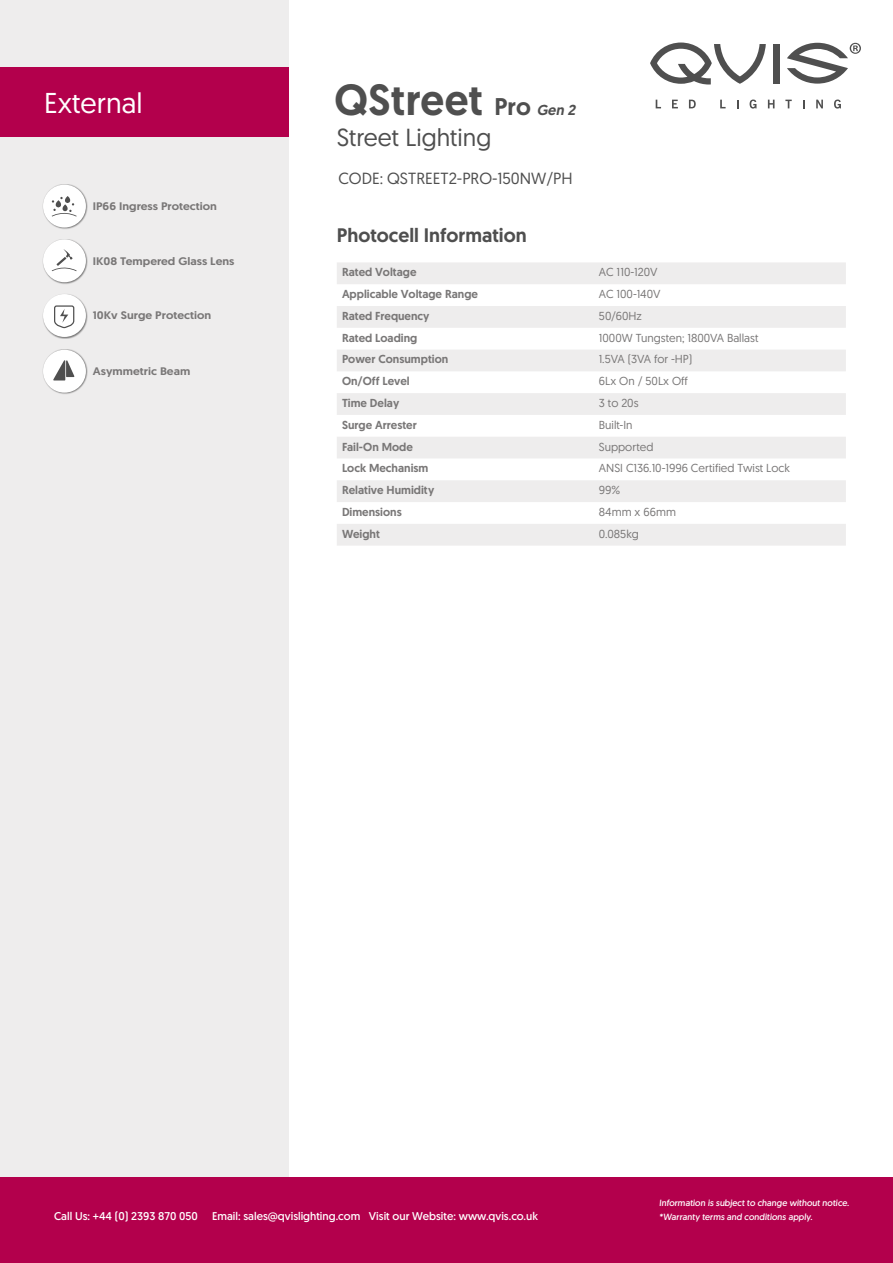
<style>
.page{position:relative;width:893px;height:1263px;background:#fff}
.page>*{position:absolute;margin:0;border:0;box-sizing:border-box;transform-origin:0 0}
.t1{font:500 43.5px "Geomanist";letter-spacing:.01em;color:#4f4f4f}
.t2{font:28.65px "Geomanist";color:#fff}
.t3{font:24.6px "Geomanist";color:#4f4f4f}
.t4{font:500 19.5px "Geomanist";color:#4f4f4f}
.t5{font:16.2px "Geomanist";color:#4f4f4f}
.t6{font:500 11.55px "Geomanist";color:#797777}
.t7{font:11.55px "Geomanist";color:#797777}
.t8{font:11.25px "Geomanist";color:#fff}
.t9{font:500 10.95px "Geomanist";color:#797777;scale:1.1 1}
.t10{font:9px/13.5px "Geomanist";color:#fff}
.s1{font-size:24.15px}
.s2{font-style:italic;font-size:14.4px}
</style>
<div class="page">
<div style="left:0;top:0;width:288px;height:1212px;background:#eeeded"></div>
<div style="left:0;top:1178px;width:893px;height:85px;background:#b3004c"></div>
<div style="left:0;top:67px;width:288px;height:69px;background:#b3004c"></div>
<svg style="left:773px;top:44px;width:6px;height:39px"></svg>
<svg style="left:650px;top:43px;width:116px;height:42px"></svg>
<svg style="left:787px;top:43px;width:74px;height:41px"></svg>
<svg style="left:656px;top:100px;width:5px;height:8px"></svg>
<svg style="left:672px;top:100px;width:6px;height:8px"></svg>
<svg style="left:689px;top:100px;width:7px;height:8px"></svg>
<svg style="left:720px;top:100px;width:6px;height:8px"></svg>
<svg style="left:750px;top:100px;width:6px;height:9px"></svg>
<svg style="left:768px;top:100px;width:6px;height:8px"></svg>
<svg style="left:785px;top:100px;width:7px;height:8px"></svg>
<svg style="left:816px;top:100px;width:7px;height:8px"></svg>
<svg style="left:834px;top:100px;width:7px;height:9px"></svg>
<svg style="left:337px;top:262px;width:509px;height:153px;fill:#eeeded"></svg>
<svg style="left:337px;top:437px;width:509px;height:109px"></svg>
<div style="left:337px;top:480px;width:509px;height:22px;background:#eeeded"></div>
<div style="left:42px;top:184px;width:46px;height:45px;background:#000;opacity:.5"></div>
<div style="left:43px;top:185px;width:43px;height:43px;background:#fff;border-radius:50%"></div>
<div style="left:42px;top:239px;width:46px;height:45px;background:#000;opacity:.5"></div>
<div style="left:43px;top:239px;width:43px;height:43px;background:#fff;border-radius:50%"></div>
<div style="left:42px;top:294px;width:46px;height:45px;background:#000;opacity:.5"></div>
<div style="left:43px;top:294px;width:43px;height:43px;background:#fff;border-radius:50%"></div>
<div style="left:42px;top:349px;width:46px;height:46px;background:#000;opacity:.5"></div>
<div style="left:43px;top:350px;width:43px;height:43px;background:#fff;border-radius:50%"></div>
<svg style="left:52px;top:196px;width:25px;height:21px"></svg>
<svg style="left:52px;top:249px;width:25px;height:22px"></svg>
<svg style="left:54px;top:305px;width:21px;height:24px"></svg>
<svg style="left:53px;top:360px;width:21px;height:20px"></svg>
<h2 class="t2" style="left:44px;top:84px;width:100px">External</h2>
<p class="t9" style="left:93px;top:199px;width:114px">IP66 Ingress Protection</p>
<p class="t9" style="left:93px;top:254px;width:130px">IK08 Tempered Glass Lens</p>
<p class="t9" style="left:93px;top:308px;width:109px">10Kv Surge Protection</p>
<p class="t9" style="left:93px;top:364px;width:90px">Asymmetric Beam</p>
<h1 class="t1" style="left:335px;top:71px;width:245px">QStreet <span class="s1">Pro</span> <span class="s2">Gen 2</span></h1>
<h3 class="t3" style="left:337px;top:121px;width:156px">Street Lighting</h3>
<h3 class="t5" style="left:338px;top:168px;width:236px">CODE: QSTREET2-PRO-150NW/PH</h3>
<h3 class="t4" style="left:337px;top:222px;width:191px">Photocell Information</h3>
<p class="t6" style="left:342px;top:265px;width:76px">Rated Voltage</p>
<p class="t7" style="left:599px;top:265px;width:60px">AC 110-120V</p>
<p class="t6" style="left:342px;top:286px;width:137px">Applicable Voltage Range</p>
<p class="t7" style="left:599px;top:287px;width:63px">AC 100-140V</p>
<p class="t6" style="left:342px;top:308px;width:89px">Rated Frequency</p>
<p class="t7" style="left:599px;top:308px;width:44px">50/60Hz</p>
<p class="t6" style="left:342px;top:330px;width:77px">Rated Loading</p>
<p class="t7" style="left:599px;top:330px;width:161px">1000W Tungsten; 1800VA Ballast</p>
<p class="t6" style="left:342px;top:352px;width:108px">Power Consumption</p>
<p class="t7" style="left:599px;top:352px;width:95px">1.5VA (3VA for -HP)</p>
<p class="t6" style="left:342px;top:373px;width:69px">On/Off Level</p>
<p class="t7" style="left:599px;top:374px;width:91px">6Lx On / 50Lx Off</p>
<p class="t6" style="left:342px;top:395px;width:59px">Time Delay</p>
<p class="t7" style="left:599px;top:395px;width:41px">3 to 20s</p>
<p class="t6" style="left:342px;top:417px;width:76px">Surge Arrester</p>
<p class="t7" style="left:599px;top:417px;width:35px">Built-In</p>
<p class="t6" style="left:342px;top:439px;width:72px">Fail-On Mode</p>
<p class="t7" style="left:599px;top:439px;width:56px">Supported</p>
<p class="t6" style="left:342px;top:461px;width:88px">Lock Mechanism</p>
<p class="t7" style="left:599px;top:461px;width:193px">ANSI C136.10-1996 Certified Twist Lock</p>
<p class="t6" style="left:342px;top:482px;width:94px">Relative Humidity</p>
<p class="t7" style="left:599px;top:483px;width:23px">99%</p>
<p class="t6" style="left:342px;top:504px;width:61px">Dimensions</p>
<p class="t7" style="left:599px;top:504px;width:79px">84mm x 66mm</p>
<p class="t6" style="left:342px;top:526px;width:39px">Weight</p>
<p class="t7" style="left:599px;top:526px;width:41px">0.085kg</p>
<p class="t8" style="left:54px;top:1208px;width:145px">Call Us: +44 (0) 2393 870 050</p>
<p class="t8" style="left:212px;top:1208px;width:327px">Email: sales@qvislighting.com Visit our Website: www.qvis.co.uk</p>
<p class="t10" style="left:659px;top:1196px;width:193px">Information is subject to change without notice. *Warranty terms and conditions apply.</p>
</div>
